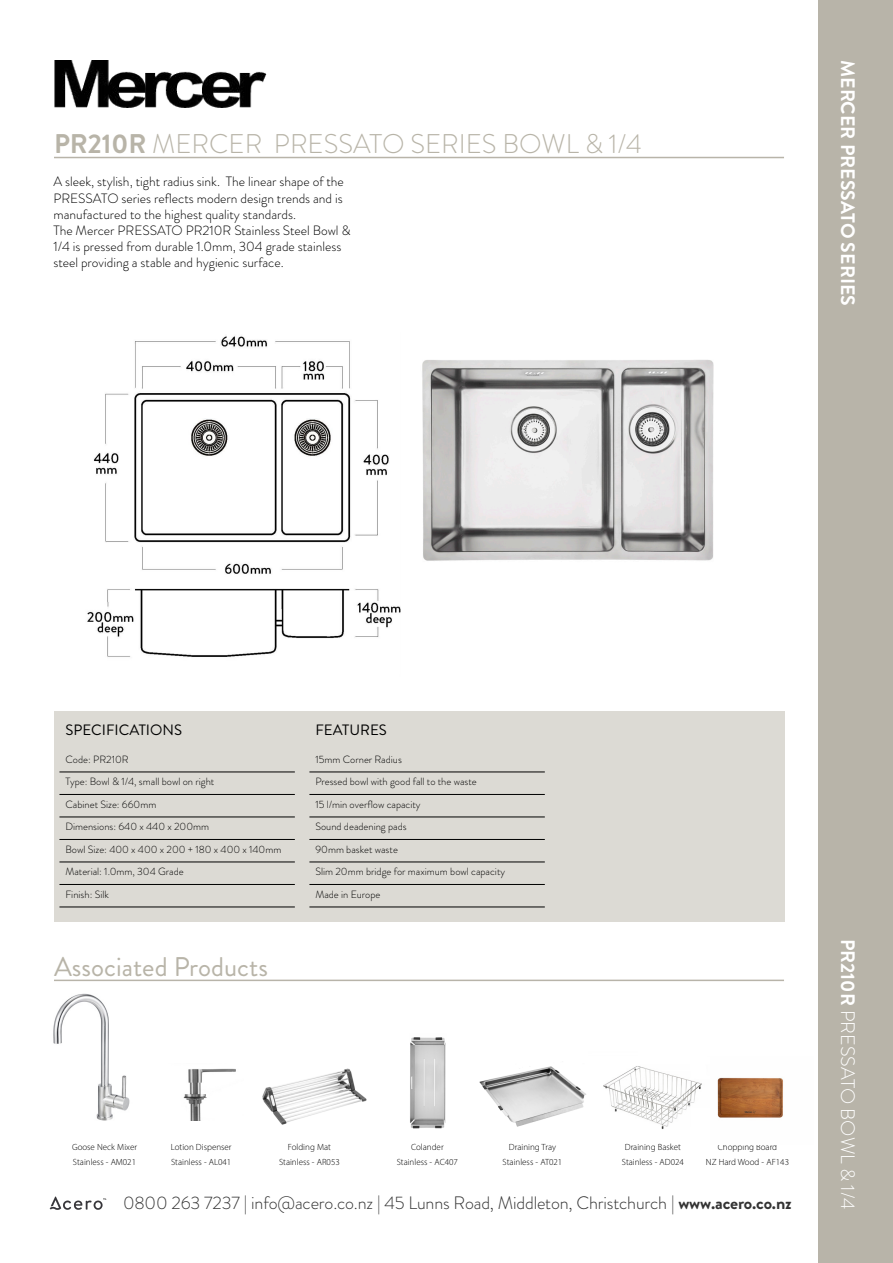
<style>
.page{position:relative;width:893px;height:1263px;background:#fff}
.page>*{position:absolute;margin:0;border:0;box-sizing:border-box;transform-origin:0 0}
.t1{font:300 27px "Brandon Grotesque";color:#b8b4a8}
.t2{font:27px "Brandon Grotesque";color:#b8b4a8}
.t3{font:300 19.5px "Brandon Grotesque";color:#fff}
.t4{font:700 19.5px "Brandon Grotesque";color:#fff}
.t5{font:300 18px "Brandon Grotesque";letter-spacing:-.01em;color:#333}
.t6{font:15px "Brandon Grotesque";color:#000}
.t7{font:300 13.5px/16.2px "Brandon Grotesque";color:#000}
.t8{font:300 10.5px "Brandon Grotesque";color:#000}
.Myriad_8_10_Light{font:300 9px/15px "Myriad Pro";color:#000;text-align:center}
.s1{font-weight:700}
</style>
<div class="page">
<div style="left:819px;top:0;width:74px;height:1262px;background:#b8b4a9"></div>
<div style="left:54px;top:711px;width:730px;height:210px;background:#dcdad4"></div>
<hr style="left:54px;top:157px;width:730px;height:1px;background:#b8b4a9">
<hr style="left:54px;top:980px;width:730px;height:1px;background:#b8b4a9">
<img style="left:422px;top:360px;width:292px;height:201px">
<img style="left:87px;top:336px;width:313px;height:321px">
<hr style="left:59px;top:772px;width:236px;height:1px;background:#000">
<hr style="left:59px;top:794px;width:236px;height:1px;background:#000">
<hr style="left:59px;top:817px;width:236px;height:1px;background:#000">
<hr style="left:59px;top:839px;width:236px;height:1px;background:#000">
<hr style="left:59px;top:862px;width:236px;height:1px;background:#000">
<hr style="left:59px;top:884px;width:236px;height:1px;background:#000">
<hr style="left:59px;top:907px;width:236px;height:1px;background:#000">
<hr style="left:309px;top:772px;width:236px;height:1px;background:#000">
<hr style="left:309px;top:794px;width:236px;height:1px;background:#000">
<hr style="left:309px;top:817px;width:236px;height:1px;background:#000">
<hr style="left:309px;top:839px;width:236px;height:1px;background:#000">
<hr style="left:309px;top:862px;width:236px;height:1px;background:#000">
<hr style="left:309px;top:884px;width:236px;height:1px;background:#000">
<hr style="left:309px;top:907px;width:236px;height:1px;background:#000">
<img style="left:53px;top:993px;width:77px;height:128px">
<img style="left:183px;top:1068px;width:53px;height:53px">
<img style="left:262px;top:1068px;width:105px;height:57px">
<img style="left:603px;top:1066px;width:99px;height:63px">
<img style="left:410px;top:1037px;width:36px;height:92px">
<img style="left:479px;top:1066px;width:107px;height:61px">
<img style="left:717px;top:1077px;width:66px;height:41px">
<img style="left:54px;top:61px;width:212px;height:46px">
<img style="left:49px;top:1196px;width:58px;height:14px">
<p class="t1" style="left:54px;top:125px;width:589px"><span class="s1">PR210R</span> MERCER PRESSATO SERIES BOWL &amp; 1/4</p>
<p class="t7" style="left:53px;top:174px;width:292px">A sleek, stylish, tight radius sink. The linear shape of the<br>PRESSATO series reflects modern design trends and is</p>
<p class="t7" style="left:53px;top:206px;width:244px">manufactured to the highest quality standards.</p>
<p class="t7" style="left:53px;top:222px;width:299px">The Mercer PRESSATO PR210R Stainless Steel Bowl &amp;</p>
<p class="t7" style="left:53px;top:238px;width:289px">1/4 is pressed from durable 1.0mm, 304 grade stainless</p>
<p class="t7" style="left:53px;top:255px;width:232px">steel providing a stable and hygienic surface.</p>
<p class="t4" style="left:861px;top:60px;width:247px;rotate:90deg">MERCER PRESSATO SERIES</p>
<p class="t6" style="left:65px;top:720px;width:118px">SPECIFICATIONS</p>
<p class="t8" style="left:65px;top:752px;width:65px">Code: PR210R</p>
<p class="t8" style="left:65px;top:774px;width:150px">Type: Bowl &amp; 1/4, small bowl on right</p>
<p class="t8" style="left:65px;top:797px;width:92px">Cabinet Size: 660mm</p>
<p class="t8" style="left:65px;top:819px;width:145px">Dimensions: 640 x 440 x 200mm</p>
<p class="t8" style="left:65px;top:842px;width:217px">Bowl Size: 400 x 400 x 200 + 180 x 400 x 140mm</p>
<p class="t8" style="left:65px;top:864px;width:120px">Material: 1.0mm, 304 Grade</p>
<p class="t8" style="left:65px;top:887px;width:45px">Finish: Silk</p>
<p class="t2" style="left:54px;top:948px;width:215px">Associated Products</p>
<p class="t6" style="left:315px;top:720px;width:73px">FEATURES</p>
<p class="t8" style="left:315px;top:752px;width:88px">15mm Corner Radius</p>
<p class="t8" style="left:315px;top:774px;width:163px">Pressed bowl with good fall to the waste</p>
<p class="t8" style="left:315px;top:797px;width:107px">15 l/min overflow capacity</p>
<p class="t8" style="left:315px;top:819px;width:93px">Sound deadening pads</p>
<p class="t8" style="left:315px;top:842px;width:84px">90mm basket waste</p>
<p class="t8" style="left:315px;top:864px;width:191px">Slim 20mm bridge for maximum bowl capacity</p>
<p class="t8" style="left:315px;top:887px;width:67px">Made in Europe</p>
<p class="Myriad_8_10_Light" style="left:72px;top:1140px;width:67px;text-align:left">Goose Neck Mixer<br>Stainless - AM021</p>
<p class="Myriad_8_10_Light" style="left:171px;top:1140px;width:62px;text-align:left">Lotion Dispenser<br>Stainless - AL041</p>
<p class="Myriad_8_10_Light" style="left:279px;top:1140px;width:62px">Folding Mat<br>Stainless - AR053</p>
<p class="Myriad_8_10_Light" style="left:397px;top:1140px;width:63px">Colander<br>Stainless - AC407</p>
<p class="Myriad_8_10_Light" style="left:503px;top:1140px;width:61px">Draining Tray<br>Stainless - AT021</p>
<p class="Myriad_8_10_Light" style="left:622px;top:1140px;width:64px">Draining Basket<br>Stainless - AD024</p>
<p class="Myriad_8_10_Light" style="left:706px;top:1140px;width:85px">Chopping Board<br>NZ Hard Wood - AF143</p>
<p class="t5" style="left:123px;top:1191px;width:670px">0800 263 7237 | info@acero.co.nz | 45 Lunns Road, Middleton, Christchurch | <span class="s1">www.acero.co.nz</span></p>
<p class="t3" style="left:861px;top:939px;width:272px;rotate:90deg"><span class="s1">PR210R</span> PRESSATO BOWL &amp; 1/4</p>
</div>
